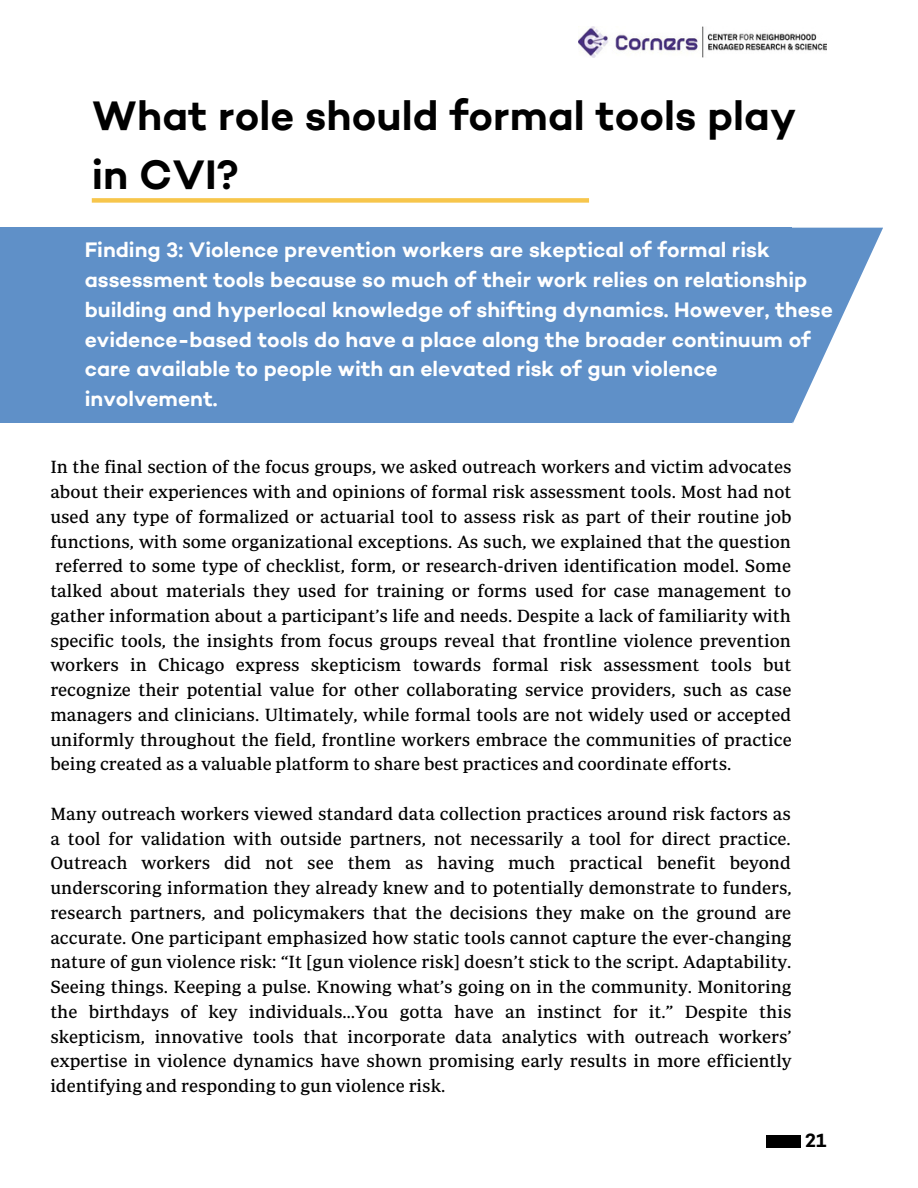
<style>
.page{position:relative;width:918px;height:1188px;background:#fff}
.page>*{position:absolute;margin:0;border:0;box-sizing:border-box;transform-origin:0 0}
.t1{font:600 42px/58.5px "Campton";color:#000}
.t2{font:600 21.45px/29.8px "Campton";color:#fff}
.t3{font:600 19.5px "Campton";color:#000}
.t4{font:18px/24.8px "Periodico Text";color:#000;text-align:justify}
</style>
<div class="page">
<div style="left:766px;top:1135px;width:34px;height:13px;background:#000"></div>
<img style="left:579px;top:27px;width:247px;height:30px">
<div style="left:0;top:228px;width:792px;height:195px;background:#5f90c8"></div>
<div style="left:92px;top:198px;width:497px;height:5px;background:#f7c64c"></div>
<svg style="left:792px;top:228px;width:91px;height:195px"></svg>
<p class="t1" style="left:92px;top:86px;width:706px">What role should formal tools play in CVI?</p>
<p class="t2" style="left:85px;top:235px;width:750px">Finding 3: Violence prevention workers are skeptical of formal risk assessment tools because so much of their work relies on relationship building and hyperlocal knowledge of shifting dynamics. However, these evidence-based tools do have a place along the broader continuum of care available to people with an elevated risk of gun violence involvement.</p>
<p class="t4" style="left:50px;top:454px;width:743px">In the final section of the focus groups, we asked outreach workers and victim advocates about their experiences with and opinions of formal risk assessment tools. Most had not used any type of formalized or actuarial tool to assess risk as part of their routine job functions, with some organizational exceptions. As such, we explained that the question referred to some type of checklist, form, or research-driven identification model. Some talked about materials they used for training or forms used for case management to gather information about a participant’s life and needs. Despite a lack of familiarity with specific tools, the insights from focus groups reveal that frontline violence prevention workers in Chicago express skepticism towards formal risk assessment tools but recognize their potential value for other collaborating service providers, such as case managers and clinicians. Ultimately, while formal tools are not widely used or accepted uniformly throughout the field, frontline workers embrace the communities of practice being created as a valuable platform to share best practices and coordinate efforts.</p>
<p class="t4" style="left:50px;top:801px;width:743px">Many outreach workers viewed standard data collection practices around risk factors as a tool for validation with outside partners, not necessarily a tool for direct practice.<br>Outreach workers did not see them as having much practical benefit beyond underscoring information they already knew and to potentially demonstrate to funders, research partners, and policymakers that the decisions they make on the ground are accurate. One participant emphasized how static tools cannot capture the ever-changing nature of gun violence risk: “It [gun violence risk] doesn’t stick to the script. Adaptability.<br>Seeing things. Keeping a pulse. Knowing what’s going on in the community. Monitoring the birthdays of key individuals…You gotta have an instinct for it.” Despite this skepticism, innovative tools that incorporate data analytics with outreach workers’ expertise in violence dynamics have shown promising early results in more efficiently identifying and responding to gun violence risk.</p>
<p class="t3" style="left:805px;top:1128px;width:22px">21</p>
</div>
